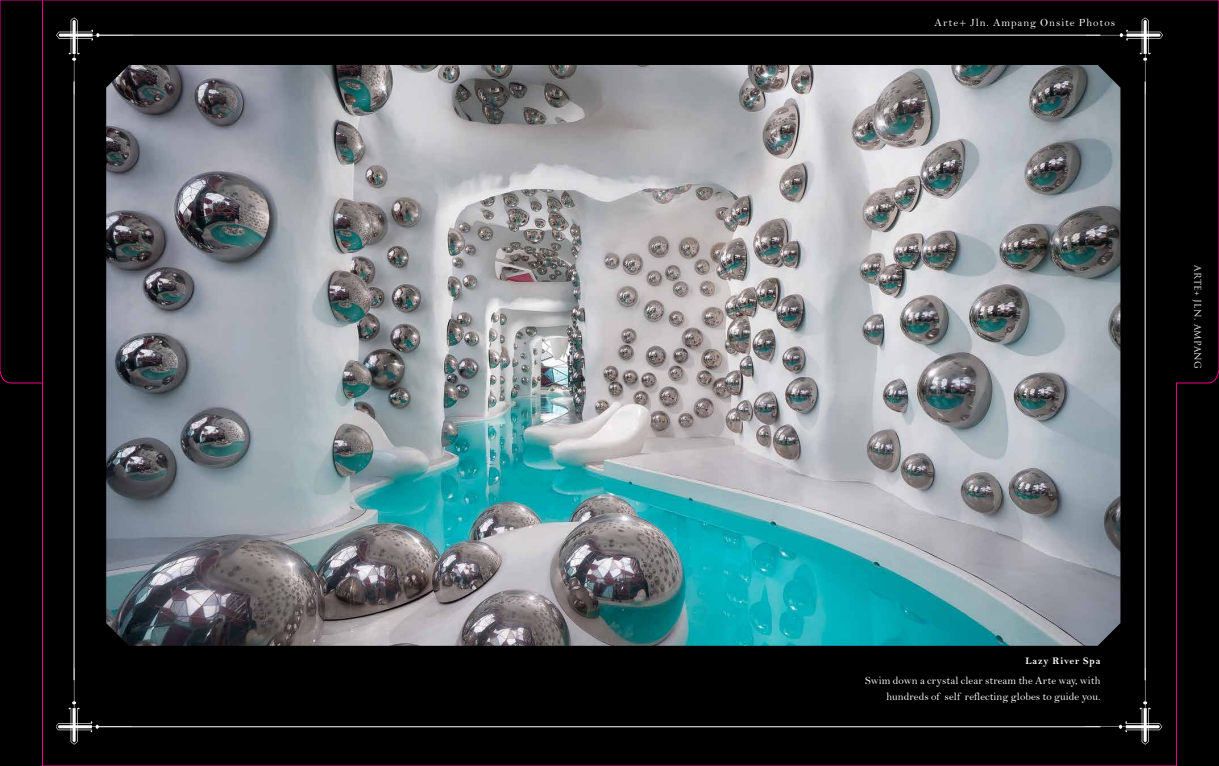
<style>
.page{position:relative;width:1219px;height:766px;background:#fff}
.page>*{position:absolute;margin:0;border:0;box-sizing:border-box;transform-origin:0 0}
.t1{font:11px/16px "Bell";letter-spacing:.01em;color:#fff;text-align:right}
.t2{font:11px "Bell";letter-spacing:.09em;color:#fff}
.t3{font:10px "Bell MT Bold";letter-spacing:.09em;color:#fff}
.t4{font:9px "Trajan Pro";letter-spacing:.035em;color:#fff}
</style>
<div class="page">
<img style="left:0;top:0;width:1219px;height:765px">
<p class="t2" style="left:935px;top:16px;width:182px">Arte+ Jln. Ampang Onsite Photos</p>
<p class="t4" style="left:1203px;top:265px;width:105px;rotate:90deg">ARTE+ JLN. AMPANG</p>
<p class="t3" style="left:1025px;top:655px;width:77px">Lazy River Spa</p>
<p class="t1" style="left:865px;top:672px;width:237px">Swim down a crystal clear stream the Arte way, with hundreds of self reflecting globes to guide you.</p>
</div>
